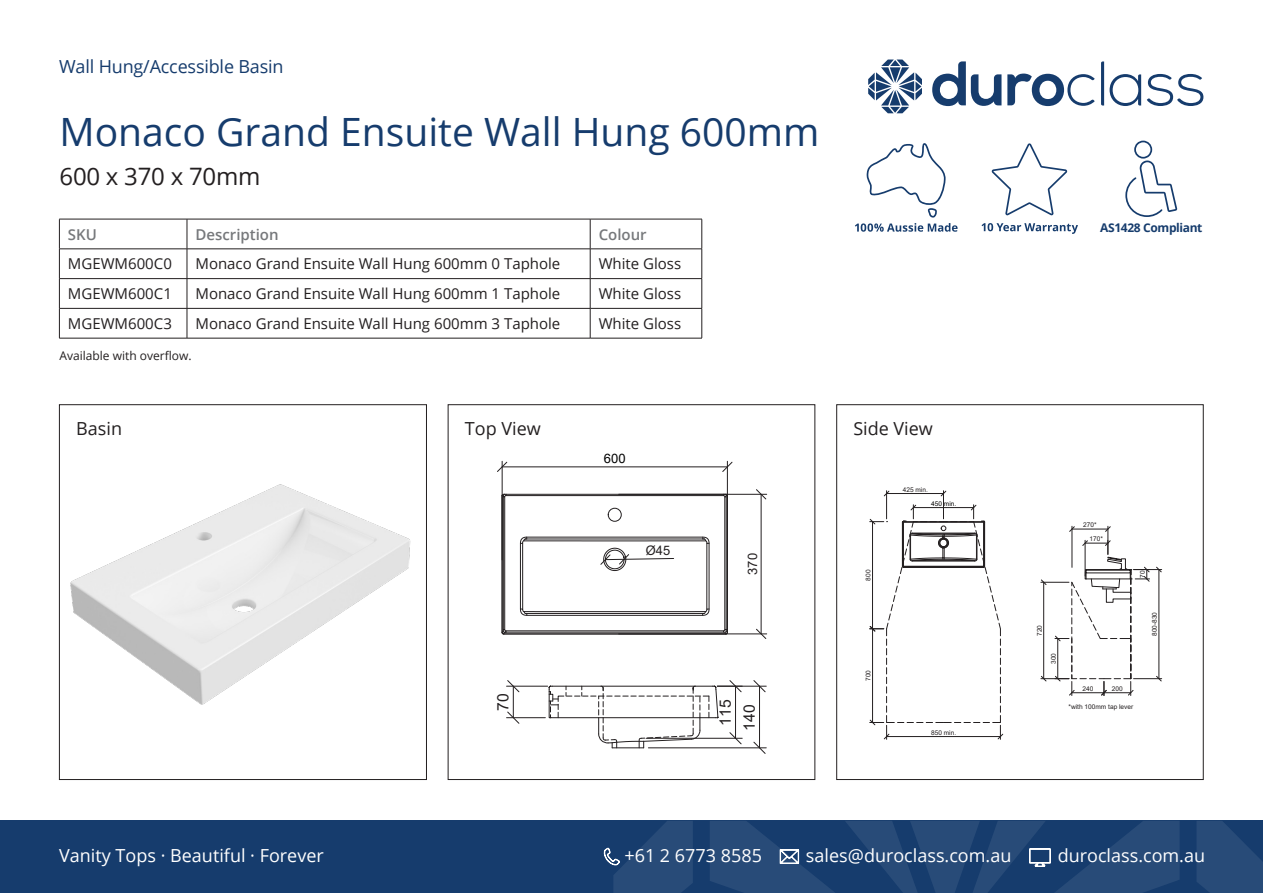
<style>
.page{position:relative;width:1263px;height:893px;background:#fff}
.page>*{position:absolute;margin:0;border:0;box-sizing:border-box;transform-origin:0 0}
.Large_Copy{font:39px "Open Sans";color:#163c6d}
.t1{font:24px "Open Sans";letter-spacing:-.01em;color:#231f20}
.t2{font:18px "Open Sans";color:#fff}
.t3{font:18px "Open Sans";letter-spacing:-.01em;color:#163c6d}
.t4{font:18px "Open Sans";color:#231f20}
.t5{font:15.75px "Arial";color:#231f20}
.Table_Subheadings{font:15px "Open Sans";color:#231f20}
.Table_Subheadings-2{font:600 15px "Open Sans";color:#76787b}
.t6{font:13.05px "Arial";color:#000}
.t7{font:13.05px "Arial";color:#231f20}
.Table_Subheadings-3{font:12px "Open Sans";color:#231f20}
.t8{font:700 12px "Open Sans";letter-spacing:-.03em;color:#163c6d}
.t9{font:6.6px "Arial";color:#231f20}
.t10{font:6.6px "Arial";color:#000}
</style>
<div class="page">
<svg style="left:868px;top:60px;width:54px;height:53px"></svg>
<svg style="left:932px;top:61px;width:69px;height:45px"></svg>
<svg style="left:1007px;top:74px;width:88px;height:32px"></svg>
<svg style="left:1101px;top:61px;width:102px;height:45px"></svg>
<svg style="left:855px;top:143px;width:102px;height:89px"></svg>
<svg style="left:981px;top:143px;width:97px;height:91px"></svg>
<div style="left:0;top:821px;width:1263px;height:72px;background:#163c6d"></div>
<svg style="left:1197px;top:821px;width:66px;height:72px"></svg>
<svg style="left:603px;top:821px;width:90px;height:72px"></svg>
<svg style="left:710px;top:821px;width:470px;height:72px"></svg>
<svg style="left:1125px;top:141px;width:52px;height:76px"></svg>
<div style="left:448px;top:404px;width:367px;height:376px;border:1px solid #231f20"></div>
<div style="left:59px;top:404px;width:368px;height:376px;border:1px solid #231f20"></div>
<div style="left:836px;top:404px;width:367px;height:376px;border:1px solid #231f20"></div>
<svg style="left:870px;top:491px;width:133px;height:248px"></svg>
<svg style="left:1041px;top:526px;width:121px;height:169px"></svg>
<hr style="left:502px;top:461px;width:1px;height:99px;background:#231f20">
<hr style="left:727px;top:461px;width:1px;height:99px;background:#231f20">
<hr style="left:502px;top:467px;width:225px;height:1px;background:#231f20">
<svg style="left:497px;top:462px;width:10px;height:10px"></svg>
<svg style="left:722px;top:462px;width:10px;height:10px"></svg>
<hr style="left:619px;top:634px;width:148px;height:1px;background:#231f20">
<hr style="left:619px;top:494px;width:148px;height:1px;background:#231f20">
<hr style="left:761px;top:494px;width:1px;height:140px;background:#231f20">
<svg style="left:756px;top:629px;width:10px;height:10px"></svg>
<svg style="left:756px;top:489px;width:10px;height:10px"></svg>
<hr style="left:506px;top:717px;width:39px;height:1px;background:#231f20">
<hr style="left:506px;top:686px;width:42px;height:1px;background:#231f20">
<hr style="left:513px;top:686px;width:1px;height:32px;background:#231f20">
<svg style="left:507px;top:711px;width:12px;height:13px"></svg>
<svg style="left:507px;top:680px;width:12px;height:12px"></svg>
<hr style="left:648px;top:748px;width:118px;height:1px;background:#231f20">
<hr style="left:717px;top:686px;width:49px;height:1px;background:#231f20">
<hr style="left:759px;top:686px;width:1px;height:62px;background:#231f20">
<svg style="left:753px;top:741px;width:13px;height:13px"></svg>
<svg style="left:753px;top:680px;width:13px;height:12px"></svg>
<svg style="left:540px;top:680px;width:202px;height:68px"></svg>
<hr style="left:59px;top:219px;width:128px;height:1px;background:#231f20">
<hr style="left:59px;top:219px;width:1px;height:30px;background:#231f20">
<hr style="left:187px;top:219px;width:403px;height:1px;background:#231f20">
<hr style="left:187px;top:219px;width:1px;height:30px;background:#231f20">
<hr style="left:590px;top:219px;width:112px;height:1px;background:#231f20">
<hr style="left:590px;top:219px;width:1px;height:30px;background:#231f20">
<hr style="left:701px;top:219px;width:1px;height:30px;background:#231f20">
<hr style="left:59px;top:249px;width:128px;height:1px;background:#231f20">
<hr style="left:187px;top:249px;width:403px;height:1px;background:#231f20">
<hr style="left:590px;top:249px;width:112px;height:1px;background:#231f20">
<hr style="left:59px;top:278px;width:128px;height:1px;background:#231f20">
<hr style="left:187px;top:278px;width:403px;height:1px;background:#231f20">
<hr style="left:590px;top:278px;width:112px;height:1px;background:#231f20">
<hr style="left:59px;top:308px;width:128px;height:1px;background:#231f20">
<svg style="left:59px;top:249px;width:1px;height:89px"></svg>
<hr style="left:187px;top:308px;width:403px;height:1px;background:#231f20">
<svg style="left:187px;top:249px;width:1px;height:89px"></svg>
<hr style="left:590px;top:308px;width:112px;height:1px;background:#231f20">
<svg style="left:590px;top:249px;width:1px;height:89px"></svg>
<svg style="left:701px;top:249px;width:1px;height:89px"></svg>
<hr style="left:59px;top:338px;width:128px;height:1px;background:#231f20">
<hr style="left:187px;top:338px;width:403px;height:1px;background:#231f20">
<hr style="left:590px;top:338px;width:112px;height:1px;background:#231f20">
<img style="left:70px;top:484px;width:341px;height:221px">
<svg style="left:501px;top:494px;width:227px;height:141px"></svg>
<p class="t3" style="left:59px;top:54px;width:226px">Wall Hung/Accessible Basin</p>
<p class="Large_Copy" style="left:60px;top:105px;width:761px">Monaco Grand Ensuite Wall Hung 600mm</p>
<p class="t1" style="left:60px;top:160px;width:202px">600 x 370 x 70mm</p>
<p class="Table_Subheadings-2" style="left:68px;top:224px;width:30px">SKU</p>
<p class="Table_Subheadings-2" style="left:195px;top:224px;width:85px">Description</p>
<p class="Table_Subheadings-2" style="left:599px;top:224px;width:50px">Colour</p>
<p class="Table_Subheadings" style="left:68px;top:254px;width:106px">MGEWM600C0</p>
<p class="Table_Subheadings" style="left:195px;top:254px;width:366px">Monaco Grand Ensuite Wall Hung 600mm 0 Taphole</p>
<p class="Table_Subheadings" style="left:599px;top:254px;width:84px">White Gloss</p>
<p class="Table_Subheadings" style="left:68px;top:283px;width:106px">MGEWM600C1</p>
<p class="Table_Subheadings" style="left:195px;top:283px;width:366px">Monaco Grand Ensuite Wall Hung 600mm 1 Taphole</p>
<p class="Table_Subheadings" style="left:599px;top:283px;width:84px">White Gloss</p>
<p class="Table_Subheadings" style="left:68px;top:313px;width:106px">MGEWM600C3</p>
<p class="Table_Subheadings" style="left:195px;top:313px;width:366px">Monaco Grand Ensuite Wall Hung 600mm 3 Taphole</p>
<p class="Table_Subheadings" style="left:599px;top:313px;width:84px">White Gloss</p>
<p class="Table_Subheadings-3" style="left:60px;top:348px;width:134px">Available with overflow.</p>
<p class="t4" style="left:76px;top:416px;width:47px">Basin</p>
<p class="t4" style="left:465px;top:416px;width:77px">Top View</p>
<p class="t4" style="left:853px;top:416px;width:81px">Side View</p>
<p class="t5" style="left:492px;top:711px;width:19px;rotate:-90deg">70</p>
<p class="t6" style="left:604px;top:449px;width:23px">600</p>
<p class="t7" style="left:744px;top:575px;width:23px;rotate:-90deg">370</p>
<p class="t5" style="left:714px;top:726px;width:28px;rotate:-90deg">115</p>
<p class="t5" style="left:738px;top:731px;width:28px;rotate:-90deg">140</p>
<p class="t9" style="left:864px;top:581px;width:12px;rotate:-90deg">800</p>
<p class="t9" style="left:903px;top:485px;width:27px">425 min.</p>
<p class="t10" style="left:931px;top:499px;width:27px">450 min.</p>
<p class="t9" style="left:864px;top:681px;width:12px;rotate:-90deg">700</p>
<p class="t9" style="left:931px;top:728px;width:27px">850 min.</p>
<p class="t8" style="left:1100px;top:219px;width:104px">AS1428 Compliant</p>
<p class="t9" style="left:1083px;top:520px;width:15px">270*</p>
<p class="t9" style="left:1089px;top:534px;width:15px">170*</p>
<p class="t9" style="left:1138px;top:578px;width:9px;rotate:-90deg">70</p>
<p class="t9" style="left:1035px;top:636px;width:12px;rotate:-90deg">720</p>
<p class="t9" style="left:1049px;top:664px;width:12px;rotate:-90deg">300</p>
<p class="t9" style="left:1082px;top:684px;width:12px">240</p>
<p class="t9" style="left:1112px;top:684px;width:12px">200</p>
<p class="t9" style="left:1068px;top:702px;width:66px">*with 100mm tap lever</p>
<p class="t9" style="left:1150px;top:636px;width:26px;rotate:-90deg">800-830</p>
<p class="t2" style="left:59px;top:843px;width:266px">Vanity Tops · Beautiful · Forever</p>
<p class="t2" style="left:624px;top:843px;width:139px">+61 2 6773 8585</p>
<p class="t2" style="left:806px;top:843px;width:207px">sales@duroclass.com.au</p>
<p class="t2" style="left:1058px;top:843px;width:149px">duroclass.com.au</p>
</div>
